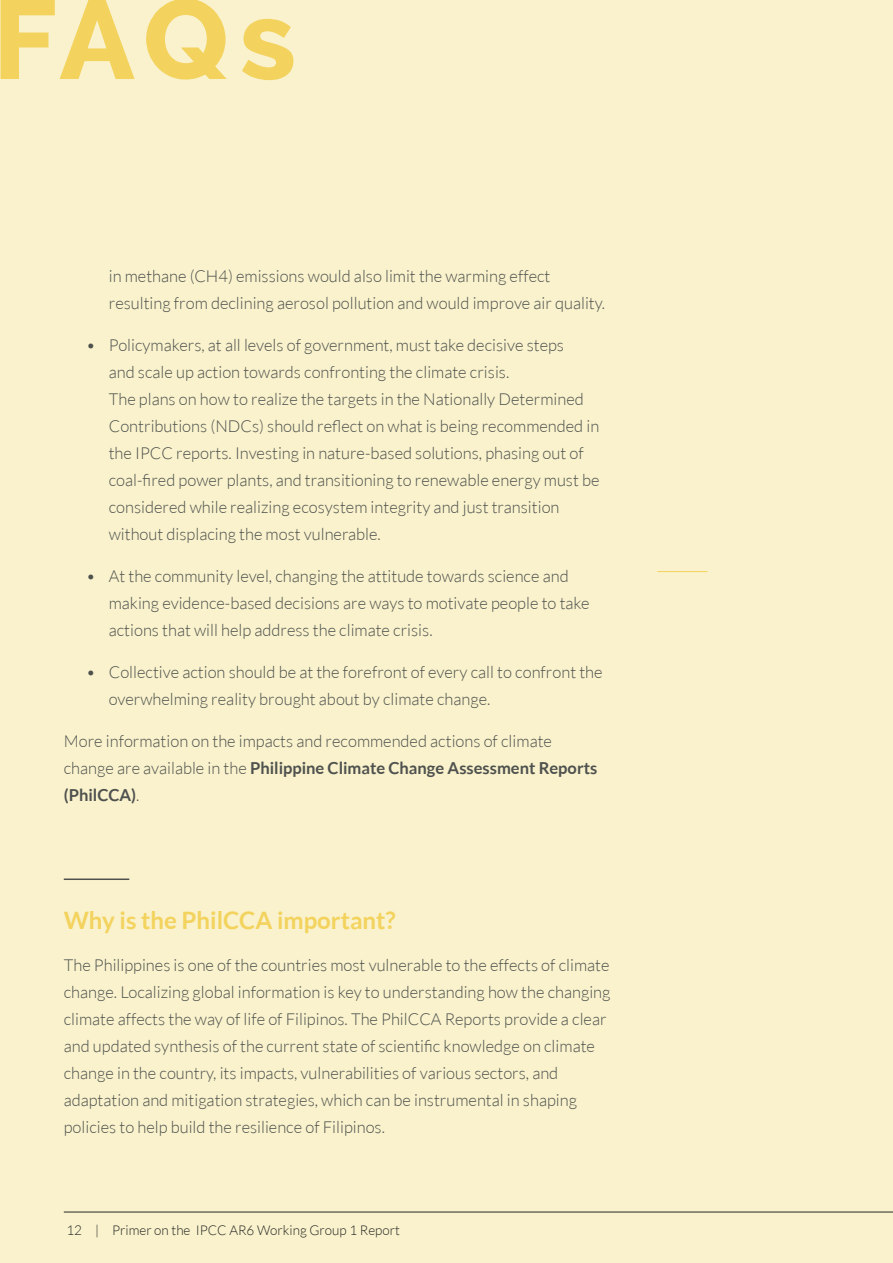
<style>
.page{position:relative;width:893px;height:1263px;background:#f9f2cc}
.page>*{position:absolute;margin:0;border:0;box-sizing:border-box;transform-origin:0 0}
.Header_-_Align_Cente{font:800 112.5px "Raleway";color:#f3d35e}
.Body_Text_-_Align_Le{font:700 24px "Lato";color:#f3d35e}
.Body_Text_-_Align_Le-2{font:300 16.5px/27px "Lato";color:#4e514e}
.t1{font:300 13.5px "Lato";color:#262825}
.s1{font-weight:700}
</style>
<div class="page">
<hr style="left:892px;top:0;width:1px;height:1263px;background:#4e514e">
<hr style="left:64px;top:1212px;width:829px;height:1px;background:#262825">
<hr style="left:64px;top:878px;width:65px;height:2px;background:#4e514e">
<hr style="left:657px;top:571px;width:50px;height:1px;background:#f3d35e">
<p class="Header_-_Align_Cente" style="left:-7px;top:-25px;width:304px">FAQs</p>
<p class="Body_Text_-_Align_Le-2" style="left:109px;top:263px;width:498px">in methane (CH4) emissions would also limit the warming effect resulting from declining aerosol pollution and would improve air quality.</p>
<p class="Body_Text_-_Align_Le-2" style="left:109px;top:332px;width:492px;text-indent:-22px">• Policymakers, at all levels of government, must take decisive steps<br>and scale up action towards confronting the climate crisis.<br>The plans on how to realize the targets in the Nationally Determined Contributions (NDCs) should reflect on what is being recommended in the IPCC reports. Investing in nature-based solutions, phasing out of coal-fired power plants, and transitioning to renewable energy must be considered while realizing ecosystem integrity and just transition without displacing the most vulnerable.</p>
<p class="Body_Text_-_Align_Le-2" style="left:109px;top:563px;width:482px;text-indent:-22px">• At the community level, changing the attitude towards science and making evidence-based decisions are ways to motivate people to take actions that will help address the climate crisis.</p>
<p class="Body_Text_-_Align_Le-2" style="left:109px;top:659px;width:495px;text-indent:-22px">• Collective action should be at the forefront of every call to confront the overwhelming reality brought about by climate change.</p>
<p class="Body_Text_-_Align_Le-2" style="left:64px;top:728px;width:535px">More information on the impacts and recommended actions of climate change are available in the <span class="s1">Philippine Climate Change Assessment Reports (PhilCCA)</span>.</p>
<p class="Body_Text_-_Align_Le" style="left:64px;top:906px;width:333px">Why is the PhilCCA important?</p>
<p class="Body_Text_-_Align_Le-2" style="left:64px;top:952px;width:548px">The Philippines is one of the countries most vulnerable to the effects of climate change. Localizing global information is key to understanding how the changing climate affects the way of life of Filipinos. The PhilCCA Reports provide a clear and updated synthesis of the current state of scientific knowledge on climate change in the country, its impacts, vulnerabilities of various sectors, and adaptation and mitigation strategies, which can be instrumental in shaping policies to help build the resilience of Filipinos.</p>
<p class="t1" style="left:66px;top:1222px;width:335px">12 | Primer on the IPCC AR6 Working Group 1 Report</p>
</div>
